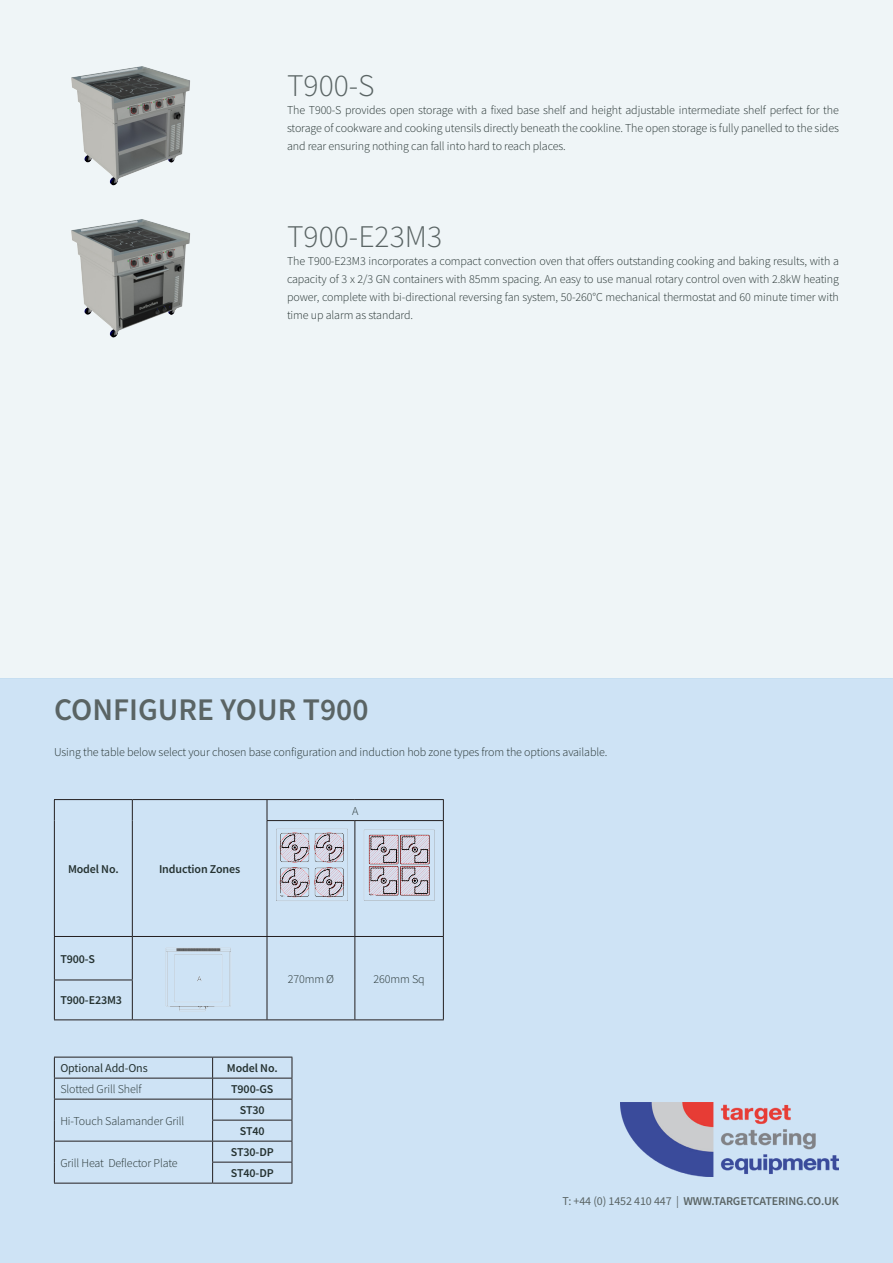
<style>
.page{position:relative;width:893px;height:1263px;background:#fff}
.page>*{position:absolute;margin:0;border:0;box-sizing:border-box;transform-origin:0 0}
.Heading_3{font:600 31.5px "Source Sans Pro";color:#5a6464}
.Heading_3-2{font:300 31.5px "Source Sans Pro";color:#5a6464}
.Body_Text{font:300 12px/18px "Source Sans Pro";letter-spacing:-.01em;color:#253231;text-align:justify}
.Body_Text-2{font:600 12px "Source Sans Pro";letter-spacing:-.01em;color:#253231}
.Body_Text-3{font:600 12px "Source Sans Pro";letter-spacing:-.01em;color:#5a6464}
.Body_Text-4{font:12px "Source Sans Pro";letter-spacing:-.01em;color:#253231}
.s1{font-weight:400}
</style>
<div class="page">
<div style="left:0;top:0;width:893px;height:678px;background:#eff5f7"></div>
<div style="left:0;top:678px;width:893px;height:585px;background:#cee3f5"></div>
<hr style="left:54px;top:799px;width:78px;height:1px;background:#231f20">
<hr style="left:132px;top:799px;width:135px;height:1px;background:#231f20">
<svg style="left:132px;top:800px;width:1px;height:20px"></svg>
<hr style="left:267px;top:799px;width:88px;height:1px;background:#231f20">
<svg style="left:267px;top:800px;width:1px;height:20px"></svg>
<hr style="left:355px;top:799px;width:89px;height:1px;background:#231f20">
<svg style="left:443px;top:800px;width:1px;height:20px"></svg>
<hr style="left:132px;top:820px;width:1px;height:116px;background:#231f20">
<hr style="left:267px;top:820px;width:88px;height:1px;background:#231f20">
<hr style="left:267px;top:821px;width:1px;height:115px;background:#231f20">
<hr style="left:355px;top:820px;width:89px;height:1px;background:#231f20">
<hr style="left:354px;top:821px;width:1px;height:115px;background:#231f20">
<hr style="left:443px;top:821px;width:1px;height:115px;background:#231f20">
<hr style="left:54px;top:936px;width:78px;height:1px;background:#231f20">
<hr style="left:132px;top:936px;width:135px;height:1px;background:#231f20">
<hr style="left:132px;top:937px;width:1px;height:42px;background:#231f20">
<hr style="left:267px;top:936px;width:88px;height:1px;background:#231f20">
<hr style="left:267px;top:937px;width:1px;height:43px;background:#231f20">
<hr style="left:355px;top:936px;width:89px;height:1px;background:#231f20">
<hr style="left:354px;top:937px;width:1px;height:43px;background:#231f20">
<hr style="left:443px;top:937px;width:1px;height:43px;background:#231f20">
<hr style="left:267px;top:980px;width:1px;height:39px;background:#231f20">
<hr style="left:354px;top:980px;width:1px;height:39px;background:#231f20">
<hr style="left:443px;top:980px;width:1px;height:39px;background:#231f20">
<hr style="left:54px;top:979px;width:79px;height:1px;background:#231f20">
<hr style="left:132px;top:980px;width:1px;height:39px;background:#231f20">
<hr style="left:54px;top:1019px;width:78px;height:1px;background:#231f20">
<hr style="left:132px;top:1019px;width:135px;height:1px;background:#231f20">
<hr style="left:267px;top:1019px;width:88px;height:1px;background:#231f20">
<hr style="left:355px;top:1019px;width:89px;height:1px;background:#231f20">
<img style="left:276px;top:828px;width:72px;height:73px">
<img style="left:364px;top:829px;width:71px;height:72px">
<img style="left:165px;top:948px;width:66px;height:63px">
<hr style="left:54px;top:1057px;width:159px;height:1px;background:#231f20">
<hr style="left:213px;top:1057px;width:79px;height:1px;background:#231f20">
<hr style="left:54px;top:1078px;width:159px;height:1px;background:#231f20">
<hr style="left:213px;top:1078px;width:79px;height:1px;background:#231f20">
<hr style="left:54px;top:1099px;width:159px;height:1px;background:#231f20">
<hr style="left:54px;top:1141px;width:159px;height:1px;background:#231f20">
<svg style="left:54px;top:1063px;width:1px;height:120px"></svg>
<hr style="left:54px;top:1183px;width:159px;height:1px;background:#231f20">
<hr style="left:213px;top:1099px;width:79px;height:1px;background:#231f20">
<hr style="left:212px;top:1120px;width:80px;height:1px;background:#231f20">
<hr style="left:213px;top:1141px;width:79px;height:1px;background:#231f20">
<hr style="left:212px;top:1162px;width:80px;height:1px;background:#231f20">
<svg style="left:212px;top:1057px;width:1px;height:126px"></svg>
<svg style="left:292px;top:1057px;width:1px;height:126px"></svg>
<hr style="left:213px;top:1183px;width:79px;height:1px;background:#231f20">
<img style="left:71px;top:66px;width:119px;height:272px">
<img style="left:621px;top:1102px;width:217px;height:74px">
<img style="left:53px;top:799px;width:9px;height:264px">
<p class="Heading_3-2" style="left:287px;top:66px;width:89px">T900-S</p>
<p class="Body_Text" style="left:287px;top:101px;width:553px">The T900-S provides open storage with a fixed base shelf and height adjustable intermediate shelf perfect for the storage of cookware and cooking utensils directly beneath the cookline. The open storage is fully panelled to the sides and rear ensuring nothing can fall into hard to reach places.</p>
<p class="Heading_3-2" style="left:287px;top:217px;width:157px">T900-E23M3</p>
<p class="Body_Text" style="left:287px;top:252px;width:553px">The T900-E23M3 incorporates a compact convection oven that offers outstanding cooking and baking results, with a capacity of 3 x 2/3 GN containers with 85mm spacing. An easy to use manual rotary control oven with 2.8kW heating power, complete with bi-directional reversing fan system, 50-260°C mechanical thermostat and 60 minute timer with time up alarm as standard.</p>
<p class="Heading_3" style="left:54px;top:689px;width:316px">CONFIGURE YOUR T900</p>
<p class="Body_Text" style="left:54px;top:743px;width:555px">Using the table below select your chosen base configuration and induction hob zone types from the options available.</p>
<p class="Body_Text-2" style="left:68px;top:861px;width:52px">Model No.</p>
<p class="Body_Text-2" style="left:159px;top:861px;width:83px">Induction Zones</p>
<p class="Body_Text" style="left:352px;top:802px;width:8px">A</p>
<p class="Body_Text-2" style="left:60px;top:951px;width:36px">T900-S</p>
<p class="Body_Text-2" style="left:60px;top:992px;width:63px">T900-E23M3</p>
<p class="Body_Text" style="left:288px;top:970px;width:48px">270mm Ø</p>
<p class="Body_Text" style="left:374px;top:970px;width:53px">260mm Sq</p>
<p class="Body_Text-4" style="left:60px;top:1060px;width:89px">Optional Add-Ons</p>
<p class="Body_Text-2" style="left:227px;top:1060px;width:52px">Model No.</p>
<p class="Body_Text" style="left:60px;top:1080px;width:83px">Slotted Grill Shelf</p>
<p class="Body_Text-2" style="left:231px;top:1081px;width:44px">T900-GS</p>
<p class="Body_Text" style="left:60px;top:1112px;width:126px">Hi-Touch Salamander Grill</p>
<p class="Body_Text-2" style="left:240px;top:1102px;width:26px">ST30</p>
<p class="Body_Text-2" style="left:240px;top:1123px;width:26px">ST40</p>
<p class="Body_Text" style="left:60px;top:1154px;width:119px">Grill Heat Deflector Plate</p>
<p class="Body_Text-2" style="left:231px;top:1144px;width:44px">ST30-DP</p>
<p class="Body_Text-2" style="left:231px;top:1165px;width:44px">ST40-DP</p>
<p class="Body_Text-3" style="left:562px;top:1193px;width:278px"><span class="s1">T: +44 (0) 1452 410 447 |</span> WWW.TARGETCATERING.CO.UK</p>
</div>
